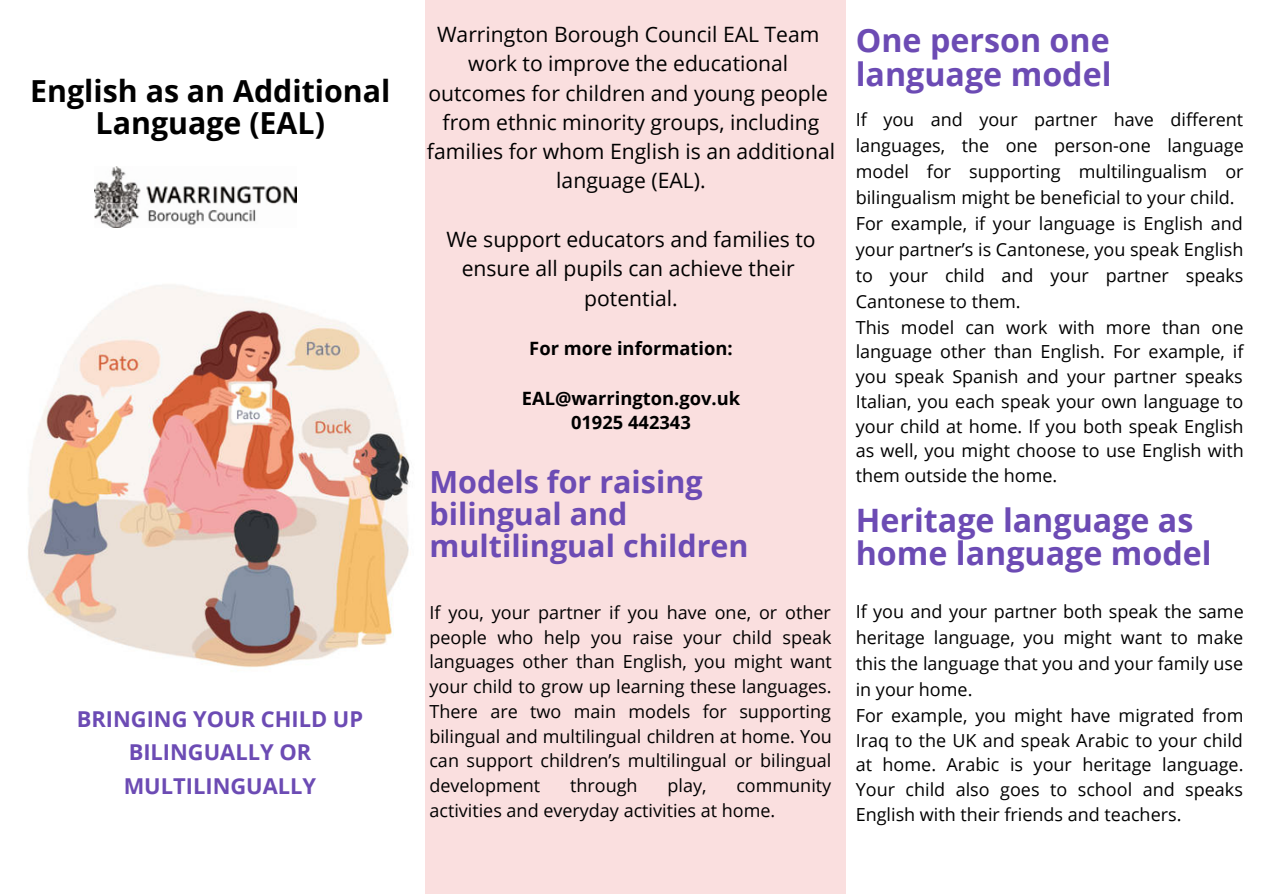
<style>
.page{position:relative;width:1263px;height:894px;background:#fff}
.page>*{position:absolute;margin:0;border:0;box-sizing:border-box;transform-origin:0 0}
.t1{font:700 32.25px/33.8px "Open Sans";color:#6c4bb4}
.t2{font:700 30.45px/32.4px "Open Sans";color:#6c4bb4}
.t3{font:700 30.3px/31.3px "Open Sans";color:#000;text-align:center}
.t4{font:700 21.9px/33.8px "Open Sans";color:#6c4bb4;text-align:center}
.t5{font:21.15px "Open Sans";color:#000}
.t6{font:700 18.3px "Open Sans";color:#000}
.t7{font:18px/24.8px "Open Sans";color:#000;text-align:justify}
</style>
<div class="page">
<img style="left:28px;top:227px;width:382px;height:440px">
<div style="left:425px;top:0;width:421px;height:893px;background:#fadfdf"></div>
<img style="left:94px;top:167px;width:203px;height:60px">
<p class="t3" style="left:30px;top:75px;width:362px">English as an Additional<br>Language (EAL)</p>
<p class="t4" style="left:77px;top:701px;width:288px">BRINGING YOUR CHILD UP<br>BILINGUALLY OR<br>MULTILINGUALLY</p>
<p class="t5" style="left:437px;top:20px;width:384px">Warrington Borough Council EAL Team</p>
<p class="t5" style="left:468px;top:49px;width:321px">work to improve the educational</p>
<p class="t5" style="left:428px;top:78px;width:401px">outcomes for children and young people</p>
<p class="t5" style="left:443px;top:107px;width:378px">from ethnic minority groups, including</p>
<p class="t5" style="left:427px;top:136px;width:410px">families for whom English is an additional</p>
<p class="t5" style="left:556px;top:166px;width:151px">language (EAL).</p>
<p class="t5" style="left:446px;top:224px;width:371px">We support educators and families to</p>
<p class="t5" style="left:462px;top:253px;width:334px">ensure all pupils can achieve their</p>
<p class="t5" style="left:584px;top:283px;width:95px">potential.</p>
<p class="t6" style="left:529px;top:335px;width:205px">For more information:</p>
<p class="t6" style="left:522px;top:385px;width:220px">EAL@warrington.gov.uk</p>
<p class="t6" style="left:571px;top:409px;width:121px">01925 442343</p>
<p class="t2" style="left:429px;top:464px;width:321px">Models for raising bilingual and multilingual children</p>
<p class="t7" style="left:429px;top:599px;width:404px">If you, your partner if you have one, or other people who help you raise your child speak languages other than English, you might want your child to grow up learning these languages.<br>There are two main models for supporting bilingual and multilingual children at home. You can support children’s multilingual or bilingual development</p>
<p class="t7" style="left:570px;top:772px;width:69px">through</p>
<p class="t7" style="left:667px;top:772px;width:41px">play,</p>
<p class="t7" style="left:429px;top:772px;width:403px;text-indent:307px">community activities and everyday activities at home.</p>
<p class="t1" style="left:856px;top:23px;width:257px">One person one language model</p>
<p class="t7" style="left:856px;top:106px;width:390px;line-height:25.8px">If you and your partner have different languages, the one person-one language model for supporting multilingualism or bilingualism might be beneficial to your child.</p>
<p class="t7" style="left:856px;top:210px;width:389px;line-height:25.8px">For example, if your language is English and your partner’s is Cantonese, you speak English to your child and your partner speaks Cantonese to them.</p>
<p class="t7" style="left:856px;top:314px;width:390px">This model can work with more than one language other than English. For example, if you speak Spanish and your partner speaks Italian, you each speak your own language to your child at home. If you both speak English as well, you might choose to use English with them outside the home.</p>
<p class="t1" style="left:856px;top:502px;width:358px">Heritage language as home language model</p>
<p class="t7" style="left:856px;top:598px;width:389px;line-height:25.8px">If you and your partner both speak the same heritage language, you might want to make this the language that you and your family use in your home.</p>
<p class="t7" style="left:856px;top:702px;width:389px">For example, you might have migrated from Iraq to the UK and speak Arabic to your child at home. Arabic is your heritage language.<br>Your child also goes to school and speaks English with their friends and teachers.</p>
</div>
